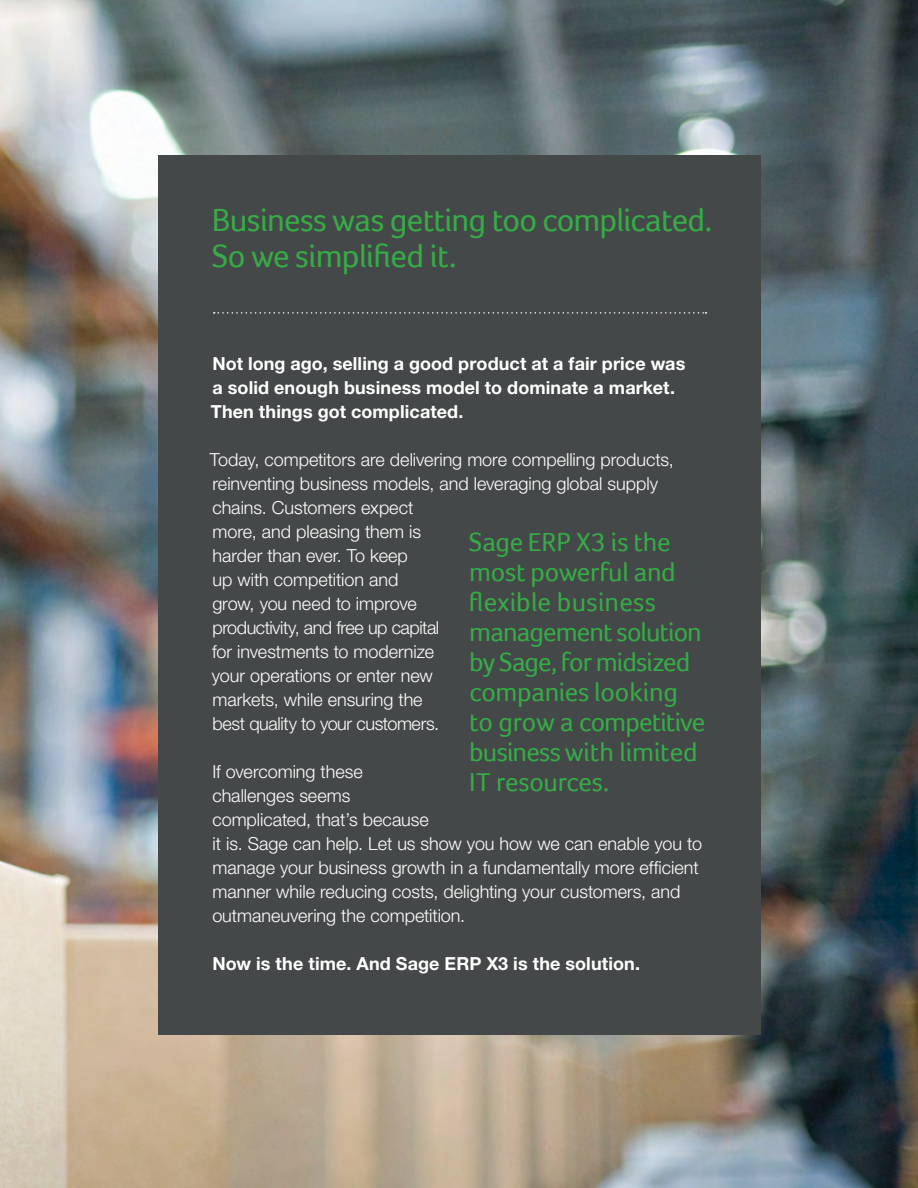
<style>
.page{position:relative;width:918px;height:1188px;background:#fff}
.page>*{position:absolute;margin:0;border:0;box-sizing:border-box;transform-origin:0 0}
.t1{font:33px "Foco";letter-spacing:-.025em;color:#35ac46}
.SUB_HEAD{font:27px/30px "Foco";letter-spacing:-.015em;color:#35ac46}
.SUB_HEAD-2{font:300 18px/24px "Helvetica Neue LT Std";color:#fff}
.SUB_HEAD-3{font:700 18px/24px "Helvetica Neue LT Std";letter-spacing:.005em;color:#fff}
</style>
<div class="page">
<img style="left:0;top:0;width:918px;height:1188px">
<div style="left:158px;top:155px;width:602px;height:880px;background:#454849"></div>
<svg style="left:214px;top:312px;width:492px;height:2px"></svg>
<p class="t1" style="left:212px;top:200px;width:502px">Business was getting too complicated.</p>
<p class="t1" style="left:212px;top:236px;width:246px">So we simplified it.</p>
<p class="SUB_HEAD-3" style="left:211px;top:351px;width:476px">Not long ago, selling a good product at a fair price was a solid enough business model to dominate a market.<br>Then things got complicated.</p>
<p class="SUB_HEAD-2" style="left:210px;top:447px;width:466px">Today, competitors are delivering more compelling products, reinventing business models, and leveraging global supply chains. Customers expect<br>more, and pleasing them is<br>harder than ever. To keep<br>up with competition and<br>grow, you need to improve<br>productivity, and free up capital<br>for investments to modernize<br>your operations or enter new<br>markets, while ensuring the<br>best quality to your customers.</p>
<p class="SUB_HEAD-2" style="left:212px;top:759px;width:491px">If overcoming these<br>challenges seems<br>complicated, that’s because<br>it is. Sage can help. Let us show you how we can enable you to manage your business growth in a fundamentally more efficient manner while reducing costs, delighting your customers, and outmaneuvering the competition.</p>
<p class="SUB_HEAD-3" style="left:212px;top:951px;width:429px">Now is the time. And Sage ERP X3 is the solution.</p>
<p class="SUB_HEAD" style="left:469px;top:526px;width:238px">Sage ERP X3 is the most powerful and flexible business management solution by Sage, for midsized companies looking to grow a competitive business with limited<br>IT resources.</p>
</div>
